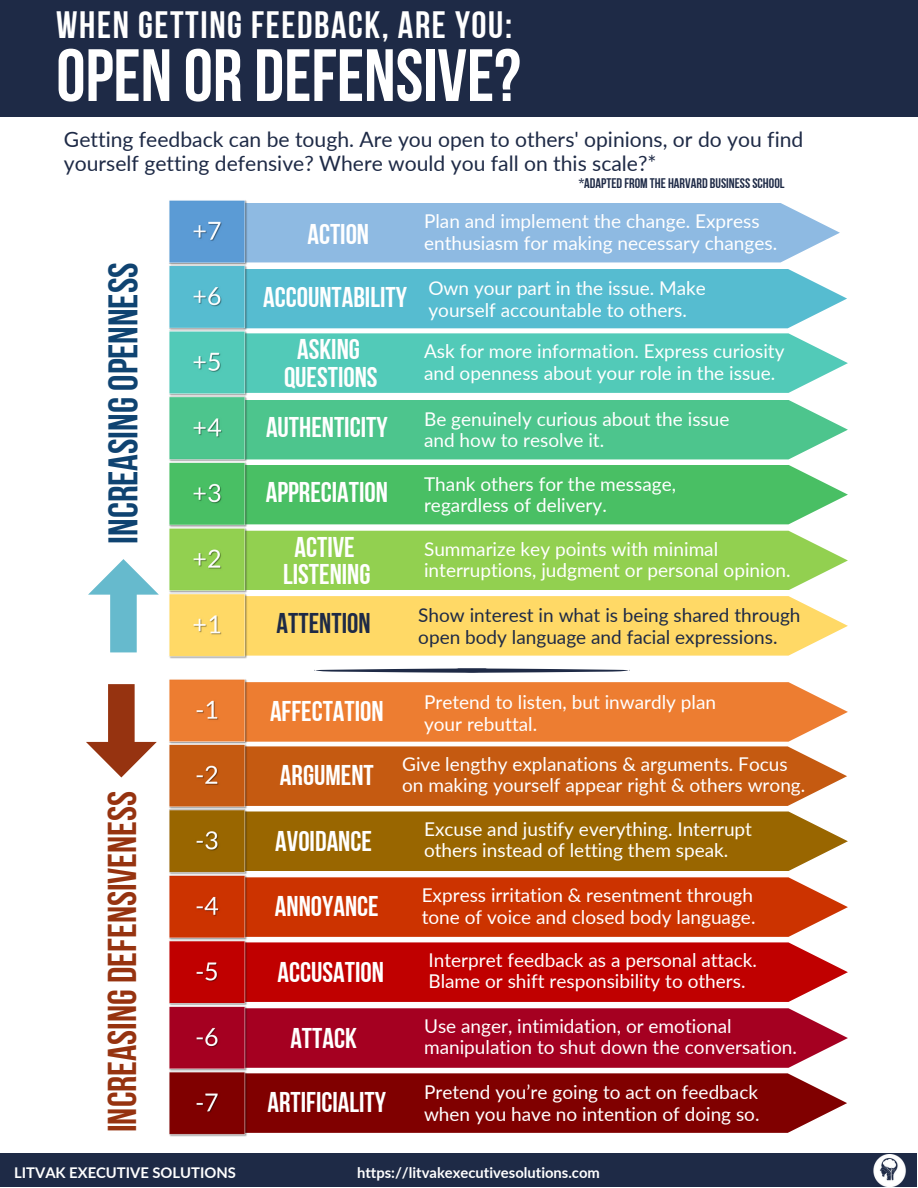
<style>
.page{position:relative;width:918px;height:1188px;background:#fff}
.page>*{position:absolute;margin:0;border:0;box-sizing:border-box;transform-origin:0 0}
.t1{font:73.95px "Bebas Neue Cyrillic";color:#fff}
.t2{font:700 41.25px "Bebas Neue";color:#0f4371}
.t3{font:700 40.05px "Bebas Neue";color:#963310}
.t4{font:37.95px "Bebas Neue Cyrillic";letter-spacing:.04em;color:#fff}
.t5{font:31.05px "Bebas Neue Cyrillic";letter-spacing:.04em;color:#fff}
.t6{font:28.5px/62.6px "Bebas Neue Cyrillic";color:#fff;text-align:center}
.t7{font:28.5px "Bebas Neue Cyrillic";color:#1e2a46}
.t8{font:21.15px/23.7px "Lato";color:#1e2a46}
.t9{font:19.05px/21.5px "Lato";color:#fff}
.t10{font:19.05px/21.5px "Lato";color:#1e2a46}
.t11{font:700 14.85px "Lato";color:#fff}
.t12{font:13.95px "Bebas Neue Cyrillic";color:#1e2a46}
</style>
<div class="page">
<div style="left:252px;top:531px;width:596px;height:59px;background:#92d050"></div>
<div style="left:252px;top:203px;width:588px;height:59px;background:#8ebae2"></div>
<div style="left:0;top:0;width:917px;height:116px;background:#1e2a46"></div>
<svg style="left:252px;top:269px;width:596px;height:124px;background:#62c8c9"></svg>
<div style="left:252px;top:400px;width:596px;height:59px;background:#4dc58d"></div>
<div style="left:252px;top:465px;width:596px;height:59px;background:#49bf64"></div>
<div style="left:252px;top:596px;width:596px;height:59px;background:#ffd966"></div>
<img style="left:169px;top:200px;width:83px;height:459px">
<svg style="left:252px;top:682px;width:596px;height:189px;background:#c9782d"></svg>
<svg style="left:252px;top:877px;width:596px;height:125px;background:#cb2f18"></svg>
<svg style="left:252px;top:1008px;width:596px;height:125px;background:#9c1827"></svg>
<img style="left:169px;top:679px;width:83px;height:458px">
<svg style="left:86px;top:684px;width:71px;height:94px"></svg>
<svg style="left:88px;top:560px;width:71px;height:92px"></svg>
<svg style="left:314px;top:668px;width:316px;height:5px"></svg>
<div style="left:0;top:1154px;width:917px;height:33px;background:#1e2a46"></div>
<img style="left:873px;top:1154px;width:33px;height:33px">
<h3 class="t4" style="left:56px;top:10px;width:457px">WHEN GETTING FEEDBACK, ARE YOU:</h3>
<h1 class="t1" style="left:56px;top:46px;width:466px">OPEN OR DEFENSIVE?</h1>
<p class="t8" style="left:64px;top:127px;width:741px">Getting feedback can be tough. Are you open to others' opinions, or do you find yourself getting defensive? Where would you fall on this scale?*</p>
<h3 class="t5" style="left:95px;top:93px;width:385px">ASK YOURSELF THESE QUESTIONS FOR</h3>
<h2 class="t2" style="left:107px;top:544px;width:283px;rotate:-90deg">increasingopenness</h2>
<h3 class="t3" style="left:106px;top:1132px;width:343px;rotate:-90deg">Increasingdefensiveness</h3>
<h3 class="t6" style="left:263px;top:206px;width:145px">ACTION<br>ACCOUNTABILITY</h3>
<h3 class="t6" style="left:284px;top:338px;width:95px;line-height:27.8px">ASKING<br>QUESTIONS</h3>
<h3 class="t6" style="left:266px;top:399px;width:123px">AUTHENTICITY</h3>
<h3 class="t6" style="left:266px;top:467px;width:124px;line-height:54.6px">APPRECIATION<br>ACTIVE</h3>
<h3 class="t6" style="left:283px;top:546px;width:89px">LISTENING</h3>
<h3 class="t7" style="left:277px;top:612px;width:95px">ATTENTION</h3>
<p class="t12" style="left:579px;top:178px;width:207px">*ADAPTED FROM THE HARVARD BUSINESSSCHOOL</p>
<p class="t9" style="left:424px;top:210px;width:355px">Plan and implement the change. Express enthusiasm for making necessary changes.</p>
<p class="t9" style="left:428px;top:277px;width:279px">Own your part in the issue. Make yourself accountable to others.</p>
<p class="t9" style="left:424px;top:340px;width:362px">Ask for more information. Express curiosity and openness about your role in the issue.</p>
<p class="t9" style="left:424px;top:408px;width:307px">Be genuinely curious about the issue and how to resolve it.</p>
<p class="t9" style="left:424px;top:473px;width:254px">Thank others for the message, regardless of delivery.</p>
<p class="t9" style="left:424px;top:538px;width:368px">Summarize key points with minimal interruptions, judgment or personal opinion.</p>
<p class="t10" style="left:418px;top:604px;width:384px">Show interest in what is being shared through open body language and facial expressions.</p>
<h3 class="t6" style="left:270px;top:682px;width:115px">AFFECTATION</h3>
<p class="t9" style="left:424px;top:691px;width:294px">Pretend to listen, but inwardly plan your rebuttal.</p>
<h3 class="t6" style="left:280px;top:747px;width:95px">ARGUMENT</h3>
<h3 class="t6" style="left:275px;top:812px;width:98px">AVOIDANCE</h3>
<h3 class="t6" style="left:275px;top:878px;width:105px">ANNOYANCE</h3>
<h3 class="t6" style="left:278px;top:943px;width:108px">ACCUSATION</h3>
<h3 class="t6" style="left:290px;top:1009px;width:68px">ATTACK</h3>
<h3 class="t6" style="left:268px;top:1073px;width:120px">ARTIFICIALITY</h3>
<p class="t9" style="left:402px;top:753px;width:405px">Give lengthy explanations &amp; arguments. Focus on making yourself appear right &amp; others wrong.</p>
<p class="t9" style="left:424px;top:818px;width:330px">Excuse and justify everything. Interrupt others instead of letting them speak.</p>
<p class="t9" style="left:422px;top:884px;width:335px">Express irritation &amp; resentment through tone of voice and closed body language.</p>
<p class="t9" style="left:428px;top:949px;width:330px">Interpret feedback as a personal attack.<br>Blame or shift responsibility to others.</p>
<p class="t9" style="left:424px;top:1014px;width:374px">Use anger, intimidation, or emotional manipulation to shut down the conversation.</p>
<p class="t9" style="left:424px;top:1081px;width:337px">Pretend you’re going to act on feedback when you have no intention of doing so.</p>
<p class="t11" style="left:14px;top:1163px;width:223px">LITVAK EXECUTIVE SOLUTIONS</p>
<p class="t11" style="left:357px;top:1163px;width:244px">https://litvakexecutivesolutions.com</p>
</div>
